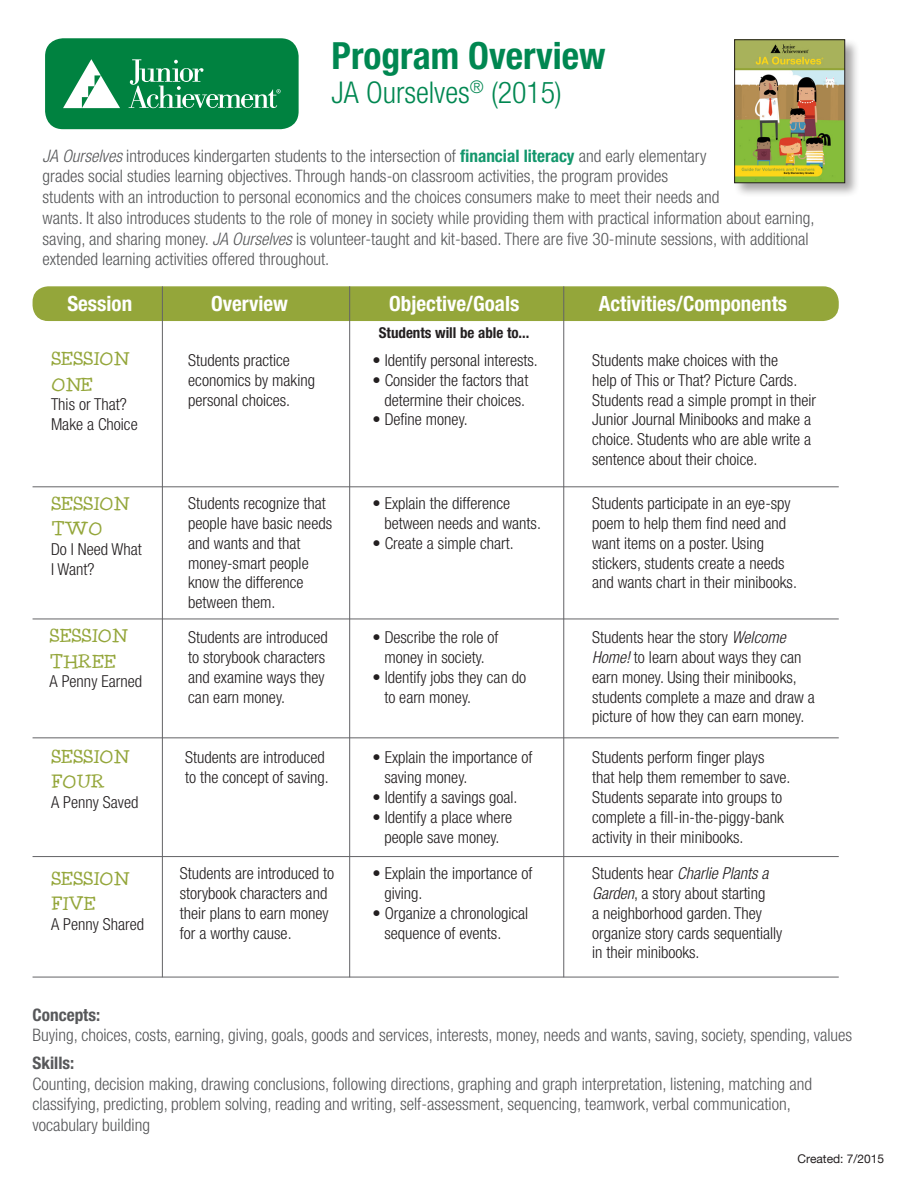
<style>
.page{position:relative;width:918px;height:1188px;background:#fff}
.page>*{position:absolute;margin:0;border:0;box-sizing:border-box;transform-origin:0 0}
.t1{font:700 condensed 37.5px "Helvetica Neue";color:#008751}
.t2{font:300 condensed 30px "Helvetica Neue";color:#008751}
.t3{font:21px/25.2px "Idolwild";color:#94a63a}
.t4{font:700 condensed 21px "Helvetica Neue";color:#fff}
.t5{font:300 condensed 17.25px/20.7px "Helvetica Neue";color:#57585a}
.t6{font:700 condensed 17.25px "Helvetica Neue";color:#57585a}
.t7{font:300 condensed 16.5px/19.8px "Helvetica Neue";color:#231f20}
.t8{font:700 condensed 15px "Helvetica Neue";color:#231f20}
.t9{font:12px "Helvetica Neue";color:#231f20}
.s1{font-style:italic}
.s2{font-weight:700;color:#13976c}
</style>
<div class="page">
<div style="left:33px;top:287px;width:805px;height:33px;background:#94a63a;border-radius:15px"></div>
<div style="left:33px;top:286px;width:806px;height:35px;border:2px solid #94a63a;border-radius:15px"></div>
<div style="left:45px;top:38px;width:254px;height:91px;background:#008240;border-radius:18px"></div>
<svg style="left:129px;top:59px;width:152px;height:49px"></svg>
<svg style="left:63px;top:59px;width:57px;height:49px"></svg>
<div style="left:733px;top:38px;width:127px;height:160px;background:#231f20;opacity:.4"></div>
<img style="left:736px;top:42px;width:107px;height:139px">
<div style="left:734px;top:40px;width:111px;height:143px;border:1px solid #231f20"></div>
<hr style="left:162px;top:286px;width:1px;height:691px;background:#636366">
<hr style="left:349px;top:286px;width:1px;height:691px;background:#636366">
<hr style="left:564px;top:286px;width:1px;height:691px;background:#636366">
<hr style="left:33px;top:487px;width:806px;height:1px;background:#636366">
<hr style="left:33px;top:619px;width:806px;height:1px;background:#636366">
<hr style="left:33px;top:738px;width:806px;height:1px;background:#636366">
<hr style="left:33px;top:856px;width:806px;height:1px;background:#636366">
<hr style="left:33px;top:977px;width:806px;height:1px;background:#636366">
<p class="t1" style="left:332px;top:33px;width:276px">Program Overview</p>
<p class="t2" style="left:332px;top:76px;width:232px">JA Ourselves<sup>®</sup> (2015)</p>
<p class="t5" style="left:43px;top:145px;width:774px"><span class="s1">JA Ourselves</span> introduces kindergarten students to the intersection of <span class="s2">financial literacy</span> and early elementary<br>grades social studies learning objectives. Through hands-on classroom activities, the program provides<br>students with an introduction to personal economics and the choices consumers make to meet their needs and<br>wants. It also introduces students to the role of money in society while providing them with practical information about earning, saving, and sharing money. <span class="s1">JA Ourselves</span> is volunteer-taught and kit-based. There are five 30-minute sessions, with additional extended learning activities offered throughout.</p>
<p class="t4" style="left:67px;top:290px;width:66px">Session</p>
<p class="t4" style="left:211px;top:290px;width:78px">Overview</p>
<p class="t4" style="left:389px;top:290px;width:132px">Objective/Goals</p>
<p class="t4" style="left:599px;top:290px;width:190px">Activities/Components</p>
<p class="t3" style="left:51px;top:345px;width:79px">SESSION<br>ONE</p>
<p class="t7" style="left:51px;top:394px;width:88px">This or That?<br>Make a Choice</p>
<p class="t8" style="left:379px;top:324px;width:152px">Students will be able to...</p>
<p class="t7" style="left:188px;top:350px;width:128px">Students practice economics by making personal choices.</p>
<p class="t7" style="left:592px;top:350px;width:226px">Students make choices with the<br>help of This or That? Picture Cards.<br>Students read a simple prompt in their Junior Journal Minibooks and make a choice. Students who are able write a sentence about their choice.</p>
<p class="t7" style="left:372px;top:350px;width:167px">• Identify personal interests.</p>
<p class="t7" style="left:372px;top:370px;width:157px">• Consider the factors that</p>
<p class="t7" style="left:384px;top:390px;width:142px">determine their choices.</p>
<p class="t7" style="left:372px;top:410px;width:97px">• Define money.</p>
<p class="t3" style="left:51px;top:490px;width:79px">SESSION<br>TWO</p>
<p class="t7" style="left:51px;top:539px;width:92px">Do I Need What</p>
<p class="t7" style="left:51px;top:559px;width:45px">I Want?</p>
<p class="t3" style="left:50px;top:622px;width:79px">SESSION<br>THREE</p>
<p class="t7" style="left:50px;top:672px;width:94px">A Penny Earned</p>
<p class="t3" style="left:51px;top:742px;width:79px">SESSION<br>FOUR</p>
<p class="t7" style="left:51px;top:792px;width:89px">A Penny Saved</p>
<p class="t3" style="left:51px;top:864px;width:79px">SESSION<br>FIVE</p>
<p class="t7" style="left:51px;top:914px;width:95px">A Penny Shared</p>
<p class="t7" style="left:188px;top:493px;width:145px">Students recognize that people have basic needs and wants and that money-smart people know the difference between them.</p>
<p class="t7" style="left:592px;top:493px;width:206px">Students participate in an eye-spy poem to help them find need and want items on a poster. Using stickers, students create a needs and wants chart in their minibooks.</p>
<p class="t7" style="left:372px;top:493px;width:139px">• Explain the difference</p>
<p class="t7" style="left:384px;top:513px;width:158px">between needs and wants.</p>
<p class="t7" style="left:372px;top:533px;width:143px">• Create a simple chart.</p>
<p class="t7" style="left:188px;top:627px;width:141px">Students are introduced to storybook characters and examine ways they can earn money.</p>
<p class="t7" style="left:592px;top:627px;width:224px">Students hear the story <span class="s1">Welcome Home!</span> to learn about ways they can earn money. Using their minibooks, students complete a maze and draw a picture of how they can earn money.</p>
<p class="t7" style="left:372px;top:627px;width:128px">• Describe the role of</p>
<p class="t7" style="left:384px;top:647px;width:102px">money in society.</p>
<p class="t7" style="left:372px;top:667px;width:155px">• Identify jobs they can do</p>
<p class="t7" style="left:384px;top:687px;width:88px">to earn money.</p>
<p class="t7" style="left:185px;top:747px;width:145px">Students are introduced to the concept of saving.</p>
<p class="t7" style="left:592px;top:747px;width:200px">Students perform finger plays that help them remember to save.<br>Students separate into groups to complete a fill-in-the-piggy-bank activity in their minibooks.</p>
<p class="t7" style="left:372px;top:747px;width:161px">• Explain the importance of</p>
<p class="t7" style="left:384px;top:767px;width:85px">saving money.</p>
<p class="t7" style="left:372px;top:787px;width:147px">• Identify a savings goal.</p>
<p class="t7" style="left:372px;top:807px;width:141px">• Identify a place where</p>
<p class="t7" style="left:384px;top:827px;width:117px">people save money.</p>
<p class="t7" style="left:180px;top:863px;width:156px">Students are introduced to storybook characters and their plans to earn money for a worthy cause.</p>
<p class="t7" style="left:592px;top:863px;width:192px">Students hear <span class="s1">Charlie Plants a<br>Garden</span>, a story about starting<br>a neighborhood garden. They organize story cards sequentially in their minibooks.</p>
<p class="t7" style="left:372px;top:863px;width:161px">• Explain the importance of</p>
<p class="t7" style="left:384px;top:883px;width:40px">giving.</p>
<p class="t7" style="left:372px;top:903px;width:157px">• Organize a chronological</p>
<p class="t7" style="left:384px;top:923px;width:118px">sequence of events.</p>
<p class="t6" style="left:33px;top:1004px;width:69px">Concepts:</p>
<p class="t5" style="left:33px;top:1025px;width:821px">Buying, choices, costs, earning, giving, goals, goods and services, interests, money, needs and wants, saving, society, spending, values</p>
<p class="t6" style="left:33px;top:1052px;width:43px">Skills:</p>
<p class="t5" style="left:33px;top:1073px;width:781px">Counting, decision making, drawing conclusions, following directions, graphing and graph interpretation, listening, matching and classifying, predicting, problem solving, reading and writing, self-assessment, sequencing, teamwork, verbal communication, vocabulary building</p>
<p class="t9" style="left:798px;top:1150px;width:88px">Created: 7/2015</p>
</div>
